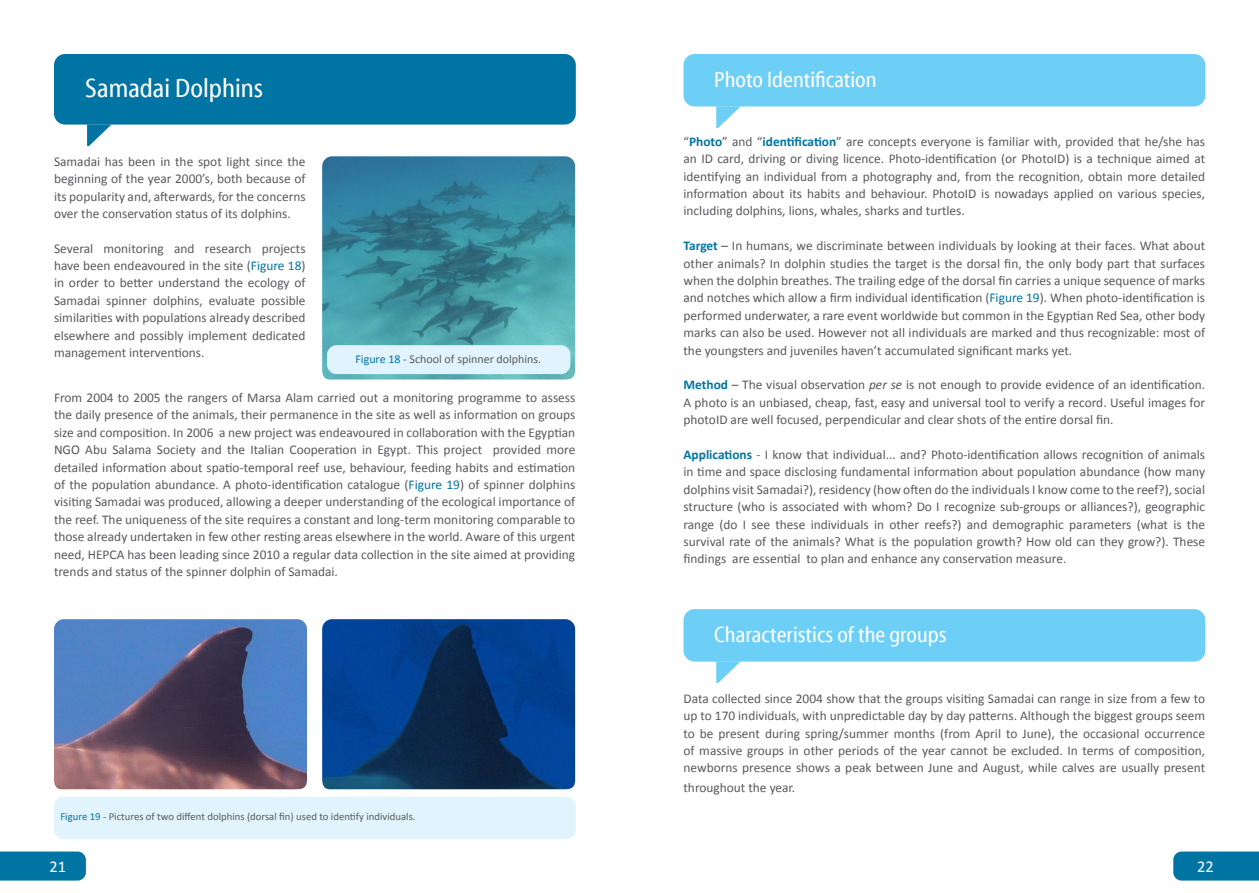
<style>
.page{position:relative;width:1259px;height:893px;background:#fff}
.page>*{position:absolute;margin:0;border:0;box-sizing:border-box;transform-origin:0 0}
.t1{font:27px "Myriad Cn Web";color:#fff}
.t2{font:22.5px "Myriad Cn Web";color:#fff}
.t3{font:16.5px "Calibri";color:#fff}
.t4{font:13.35px/17.4px "Calibri";color:#58595b;text-align:justify}
.t5{font:12px "Calibri";color:#58595b}
.t6{font:10.65px "Calibri";color:#58595b}
.s1{color:#0074a2}
.s2{font-weight:700;color:#0074a2}
.s3{font-style:italic}
</style>
<div class="page">
<svg style="left:0;top:851px;width:86px;height:30px"></svg>
<svg style="left:1173px;top:851px;width:86px;height:30px"></svg>
<img style="left:322px;top:156px;width:253px;height:224px">
<img style="left:322px;top:619px;width:253px;height:171px">
<img style="left:54px;top:619px;width:253px;height:171px">
<div style="left:327px;top:345px;width:243px;height:29px;background:#e1f4fd;border-radius:9px"></div>
<div style="left:683px;top:609px;width:522px;height:53px;background:#6dcff6;border-radius:11px"></div>
<svg style="left:716px;top:661px;width:24px;height:23px"></svg>
<svg style="left:87px;top:125px;width:24px;height:22px"></svg>
<div style="left:54px;top:54px;width:522px;height:71px;background:#0074a2;border-radius:11px"></div>
<div style="left:683px;top:54px;width:522px;height:52px;background:#6dcff6;border-radius:11px"></div>
<svg style="left:716px;top:106px;width:24px;height:22px"></svg>
<div style="left:54px;top:797px;width:522px;height:42px;background:#e1f4fd;border-radius:9px"></div>
<h1 class="t1" style="left:85px;top:73px;width:179px">Samadai Dolphins</h1>
<h2 class="t2" style="left:714px;top:67px;width:164px">Photo Identification</h2>
<p class="t4" style="left:54px;top:153px;width:253px">Samadai has been in the spot light since the beginning of the year 2000’s, both because of its popularity and, afterwards, for the concerns over the conservation status of its dolphins.</p>
<p class="t4" style="left:54px;top:240px;width:253px">Several monitoring and research projects have been endeavoured in the site (<span class="s1">Figure 18</span>) in order to better understand the ecology of Samadai spinner dolphins, evaluate possible similarities with populations already described elsewhere and possibly implement dedicated management interventions.</p>
<p class="t5" style="left:355px;top:351px;width:187px"><span class="s1">Figure 18</span> - School of spinner dolphins.</p>
<p class="t4" style="left:54px;top:389px;width:523px">From 2004 to 2005 the rangers of Marsa Alam carried out a monitoring programme to assess the daily presence of the animals, their permanence in the site as well as information on groups size and composition. In 2006 a new project was endeavoured in collaboration with the Egyptian NGO Abu Salama Society and the Italian Cooperation in Egypt. This project provided more detailed information about spatio-temporal reef use, behaviour, feeding habits and estimation of the population abundance. A photo-identification catalogue (<span class="s1">Figure 19</span>) of spinner dolphins visiting Samadai was produced, allowing a deeper understanding of the ecological importance of the reef. The uniqueness of the site requires a constant and long-term monitoring comparable to those already undertaken in few other resting areas elsewhere in the world. Aware of this urgent need, HEPCA has been leading since 2010 a regular data collection in the site aimed at providing trends and status of the spinner dolphin of Samadai.</p>
<p class="t4" style="left:683px;top:133px;width:523px">“<span class="s2">Photo</span>” and “<span class="s2">identification</span>” are concepts everyone is familiar with, provided that he/she has an ID card, driving or diving licence. Photo-identification (or PhotoID) is a technique aimed at identifying an individual from a photography and, from the recognition, obtain more detailed information about its habits and behaviour. PhotoID is nowadays applied on various species, including dolphins, lions, whales, sharks and turtles.</p>
<p class="t4" style="left:683px;top:237px;width:523px"><span class="s2">Target</span> – In humans, we discriminate between individuals by looking at their faces. What about other animals? In dolphin studies the target is the dorsal fin, the only body part that surfaces when the dolphin breathes. The trailing edge of the dorsal fin carries a unique sequence of marks and notches which allow a firm individual identification (<span class="s1">Figure 19</span>). When photo-identification is performed underwater, a rare event worldwide but common in the Egyptian Red Sea, other body marks can also be used. However not all individuals are marked and thus recognizable: most of the youngsters and juveniles haven’t accumulated significant marks yet.</p>
<p class="t4" style="left:683px;top:376px;width:523px"><span class="s2">Method</span> – The visual observation <span class="s3">per se</span> is not enough to provide evidence of an identification.<br>A photo is an unbiased, cheap, fast, easy and universal tool to verify a record. Useful images for photoID are well focused, perpendicular and clear shots of the entire dorsal fin.</p>
<p class="t4" style="left:683px;top:446px;width:523px"><span class="s2">Applications</span> - I know that individual... and? Photo-identification allows recognition of animals in time and space disclosing fundamental information about population abundance (how many dolphins visit Samadai?), residency (how often do the individuals I know come to the reef?), social structure (who is associated with whom? Do I recognize sub-groups or alliances?), geographic range (do I see these individuals in other reefs?) and demographic parameters (what is the survival rate of the animals? What is the population growth? How old can they grow?). These findings are essential to plan and enhance any conservation measure.</p>
<h2 class="t2" style="left:714px;top:622px;width:234px">Characteristics of the groups</h2>
<p class="t4" style="left:683px;top:690px;width:523px">Data collected since 2004 show that the groups visiting Samadai can range in size from a few to up to 170 individuals, with unpredictable day by day patterns. Although the biggest groups seem to be present during spring/summer months (from April to June), the occasional occurrence of massive groups in other periods of the year cannot be excluded. In terms of composition, newborns presence shows a peak between June and August, while calves are usually present</p>
<p class="t4" style="left:683px;top:779px;width:113px">throughout the year.</p>
<p class="t6" style="left:60px;top:810px;width:357px"><span class="s1">Figure 19</span> - Pictures of two diffent dolphins (dorsal fin) used to identify individuals.</p>
<p class="t3" style="left:49px;top:856px;width:18px">21</p>
<p class="t3" style="left:1197px;top:856px;width:18px">22</p>
</div>
